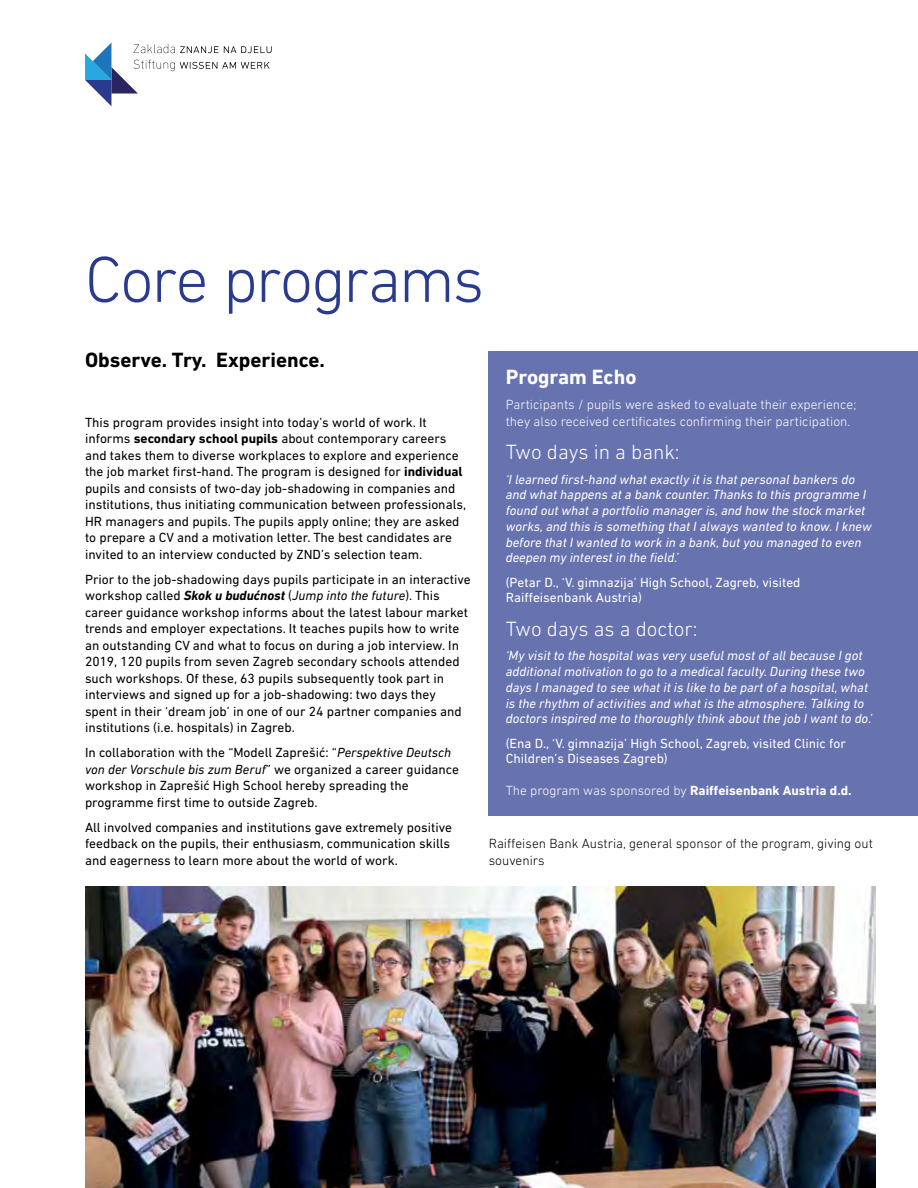
<style>
.page{position:relative;width:918px;height:1188px;background:#fff}
.page>*{position:absolute;margin:0;border:0;box-sizing:border-box;transform-origin:0 0}
.t1{font:300 66px "DIN Next LT Pro";letter-spacing:-.035em;color:#2a3b8f}
.t2{font:300 21px "DIN Next LT Pro";color:#fff}
.t3{font:700 21px "DIN Next LT Pro";color:#000}
.t4{font:700 21px "DIN Next LT Pro";color:#fff}
.t5{font:13.5px/16.5px "DIN Next LT Pro";color:#000}
.t6{font:italic 13.5px/15.8px "DIN Next LT Pro";color:#fff}
.t7{font:13.5px/15.8px "DIN Next LT Pro";color:#fff}
.t8{font:300 13.5px/16.5px "DIN Next LT Pro";color:#fff}
.t9{font:300 13.5px/16.5px "DIN Next LT Pro";color:#000}
.t10{font:700 13.5px "DIN Next LT Pro";color:#fff}
.s1{font-weight:700}
.s2{font-weight:700;font-style:italic}
.s3{font-style:italic}
.s4{font-weight:300}
</style>
<div class="page">
<svg style="left:85px;top:43px;width:187px;height:63px"></svg>
<div style="left:489px;top:351px;width:429px;height:465px;background:#6773af"></div>
<img style="left:85px;top:886px;width:790px;height:302px">
<h1 class="t1" style="left:85px;top:242px;width:401px">Core programs</h1>
<h2 class="t3" style="left:85px;top:348px;width:241px">Observe. Try. Experience.</h2>
<p class="t5" style="left:85px;top:414px;width:383px">This program provides insight into today’s world of work. It informs <span class="s1">secondary school pupils</span> about contemporary careers and takes them to diverse workplaces to explore and experience the job market first-hand. The program is designed for <span class="s1">individual </span>pupils and consists of two-day job-shadowing in companies and institutions, thus initiating communication between professionals, HR managers and pupils. The pupils apply online; they are asked to prepare a CV and a motivation letter. The best candidates are invited to an interview conducted by ZND’s selection team.</p>
<p class="t5" style="left:85px;top:571px;width:387px">Prior to the job-shadowing days pupils participate in an interactive workshop called <span class="s2">Skok u budućnost</span> (<span class="s3">Jump into the future</span>). This career guidance workshop informs about the latest labour market trends and employer expectations. It teaches pupils how to write an outstanding CV and what to focus on during a job interview. In 2019, 120 pupils from seven Zagreb secondary schools attended such workshops. Of these, 63 pupils subsequently took part in interviews and signed up for a job-shadowing: two days they spent in their ‘dream job’ in one of our 24 partner companies and institutions (i.e. hospitals) in Zagreb.</p>
<p class="t5" style="left:85px;top:744px;width:376px">In collaboration with the “Modell Zaprešić: “<span class="s3">Perspektive Deutsch von der Vorschule bis zum Beruf</span>” we organized a career guidance workshop in Zaprešić High School hereby spreading the programme first time to outside Zagreb.</p>
<p class="t5" style="left:85px;top:819px;width:368px">All involved companies and institutions gave extremely positive feedback on the pupils, their enthusiasm, communication skills and eagerness to learn more about the world of work.</p>
<h2 class="t4" style="left:506px;top:365px;width:132px">Program Echo</h2>
<p class="t8" style="left:506px;top:396px;width:352px">Participants / pupils were asked to evaluate their experience; they also received certificates confirming their participation.</p>
<h2 class="t2" style="left:506px;top:440px;width:175px">Two days in a bank:</h2>
<p class="t6" style="left:506px;top:471px;width:367px">‘I learned first-hand what exactly it is that personal bankers do and what happens at a bank counter. Thanks to this programme I found out what a portfolio manager is, and how the stock market works, and this is something that I always wanted to know. I knew before that I wanted to work in a bank, but you managed to even deepen my interest in the field.’</p>
<p class="t7" style="left:506px;top:574px;width:296px">(Petar D., ‘V. gimnazija’ High School, Zagreb, visited<br>Raiffeisenbank Austria)</p>
<h2 class="t2" style="left:506px;top:617px;width:193px">Two days as a doctor:</h2>
<p class="t6" style="left:506px;top:648px;width:368px">‘My visit to the hospital was very useful most of all because I got additional motivation to go to a medical faculty. During these two days I managed to see what it is like to be part of a hospital, what is the rhythm of activities and what is the atmosphere. Talking to doctors inspired me to thoroughly think about the job I want to do.’</p>
<p class="t7" style="left:506px;top:735px;width:342px">(Ena D., ‘V. gimnazija’ High School, Zagreb, visited Clinic for<br>Children’s Diseases Zagreb)</p>
<p class="t10" style="left:506px;top:782px;width:348px"><span class="s4">The program was sponsored by</span> Raiffeisenbank Austria d.d.</p>
<p class="t9" style="left:489px;top:835px;width:386px">Raiffeisen Bank Austria, general sponsor of the program, giving out souvenirs</p>
</div>
